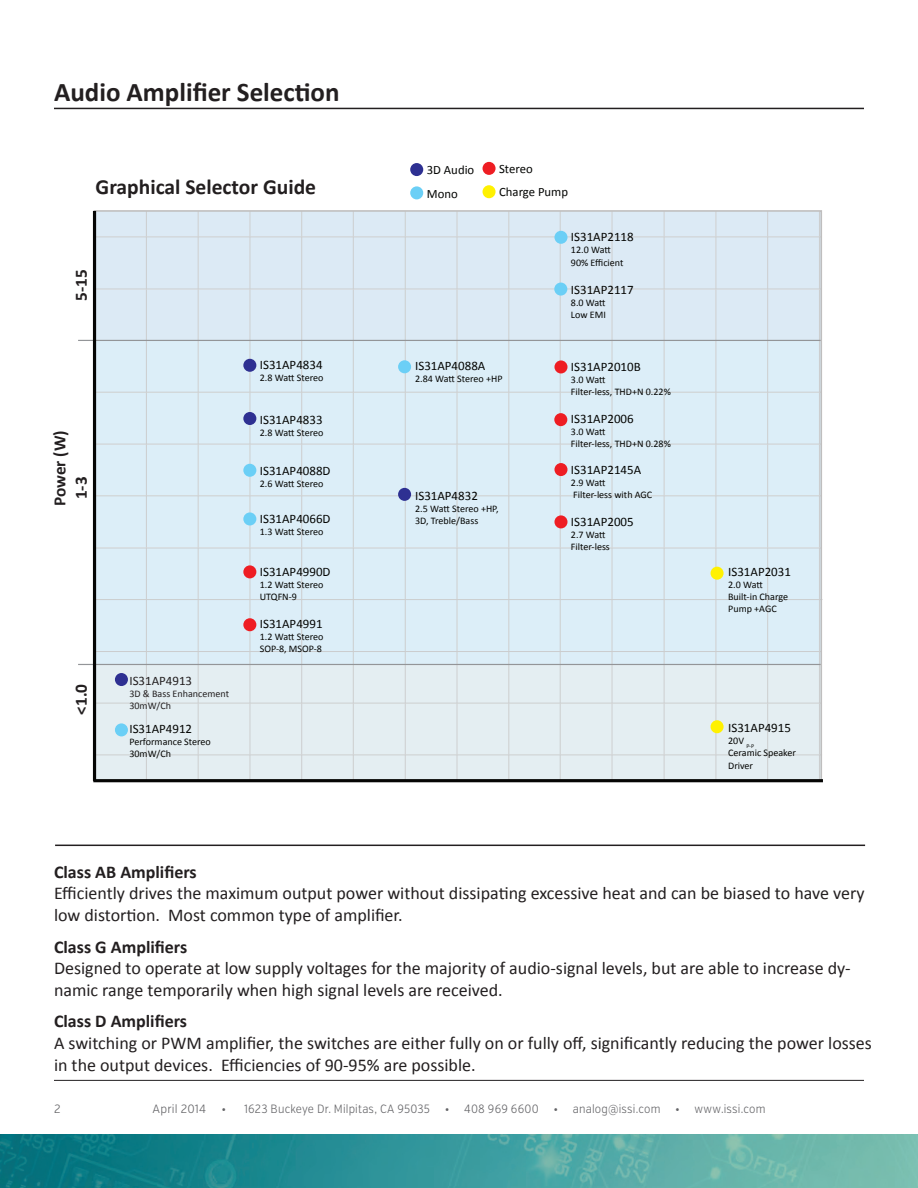
<style>
.page{position:relative;width:918px;height:1188px;background:#fff}
.page>*{position:absolute;margin:0;border:0;box-sizing:border-box;transform-origin:0 0}
.t1{font:700 27px "Calibri";color:#231f20}
.t2{font:700 21.6px "Calibri";color:#231f20}
.t3{font:18px/21.6px "Calibri";color:#231f20}
.t4{font:700 18px "Calibri";color:#231f20}
.t5{font:700 17.25px "Calibri";color:#231f20}
.t6{font:12.9px "Calibri";color:#040503}
.t7{font:12.9px "Calibri";color:#231f20}
.t8{font:12.75px/23.1px "Calibri";color:#040503}
.t9{font:300 12px "Verb Cond";letter-spacing:.015em;color:#636366;scale:.95 1}
.t10{font:300 12px "Verb Cond";letter-spacing:.015em;color:#636366}
.t11{font:10.05px/12.1px "Calibri";color:#040503}
.t12{font:10.05px/12.1px "Calibri";color:#231f20}
</style>
<div class="page">
<img style="left:0;top:1134px;width:918px;height:54px">
<hr style="left:54px;top:108px;width:810px;height:1px;background:#231f20">
<hr style="left:54px;top:1080px;width:810px;height:1px;background:#231f20">
<div style="left:95px;top:211px;width:727px;height:129px;background:#dceaf5"></div>
<div style="left:95px;top:665px;width:727px;height:115px;background:#e4eef2"></div>
<div style="left:95px;top:340px;width:727px;height:325px;background:#dceef8"></div>
<hr style="left:146px;top:211px;width:1px;height:569px;background:#cbcdce">
<hr style="left:250px;top:211px;width:1px;height:569px;background:#cbcdce">
<hr style="left:353px;top:211px;width:1px;height:569px;background:#cbcdce">
<hr style="left:457px;top:211px;width:1px;height:569px;background:#cbcdce">
<hr style="left:560px;top:211px;width:1px;height:569px;background:#cbcdce">
<hr style="left:664px;top:211px;width:1px;height:569px;background:#cbcdce">
<hr style="left:767px;top:211px;width:1px;height:569px;background:#cbcdce">
<hr style="left:198px;top:211px;width:1px;height:569px;background:#cbcdce">
<hr style="left:301px;top:211px;width:1px;height:569px;background:#cbcdce">
<hr style="left:405px;top:211px;width:1px;height:569px;background:#cbcdce">
<hr style="left:509px;top:211px;width:1px;height:569px;background:#cbcdce">
<hr style="left:612px;top:211px;width:1px;height:569px;background:#cbcdce">
<hr style="left:716px;top:211px;width:1px;height:569px;background:#cbcdce">
<hr style="left:94px;top:703px;width:728px;height:1px;background:#cbcdce">
<hr style="left:95px;top:599px;width:727px;height:1px;background:#cbcdce">
<hr style="left:94px;top:496px;width:728px;height:1px;background:#cbcdce">
<hr style="left:93px;top:444px;width:728px;height:1px;background:#cbcdce">
<hr style="left:94px;top:392px;width:728px;height:1px;background:#cbcdce">
<hr style="left:78px;top:340px;width:744px;height:1px;background:#939598">
<hr style="left:94px;top:289px;width:728px;height:1px;background:#cbcdce">
<hr style="left:94px;top:237px;width:728px;height:1px;background:#cbcdce">
<hr style="left:94px;top:755px;width:728px;height:1px;background:#cbcdce">
<hr style="left:94px;top:651px;width:728px;height:1px;background:#cbcdce">
<hr style="left:78px;top:664px;width:744px;height:1px;background:#939598">
<hr style="left:94px;top:548px;width:728px;height:1px;background:#cbcdce">
<hr style="left:93px;top:211px;width:3px;height:570px;background:#050504">
<hr style="left:93px;top:779px;width:730px;height:3px;background:#050504">
<div style="left:243px;top:359px;width:13px;height:13px;background:#2e3092;border-radius:50%"></div>
<div style="left:243px;top:412px;width:13px;height:13px;background:#2e3092;border-radius:50%"></div>
<div style="left:243px;top:464px;width:13px;height:13px;background:#6bcff6;border-radius:50%"></div>
<div style="left:243px;top:512px;width:13px;height:13px;background:#6bcff6;border-radius:50%"></div>
<div style="left:243px;top:618px;width:13px;height:13px;background:#ee1d23;border-radius:50%"></div>
<div style="left:243px;top:565px;width:13px;height:13px;background:#ee1d23;border-radius:50%"></div>
<div style="left:554px;top:231px;width:13px;height:13px;background:#6bcff6;border-radius:50%"></div>
<div style="left:410px;top:163px;width:13px;height:13px;background:#2e3092;border-radius:50%"></div>
<div style="left:410px;top:186px;width:13px;height:13px;background:#6bcff6;border-radius:50%"></div>
<div style="left:483px;top:162px;width:13px;height:13px;background:#ee1d23;border-radius:50%"></div>
<div style="left:483px;top:185px;width:13px;height:13px;background:#fff101;border-radius:50%"></div>
<div style="left:554px;top:283px;width:13px;height:13px;background:#6bcff6;border-radius:50%"></div>
<div style="left:554px;top:463px;width:13px;height:13px;background:#ee1d23;border-radius:50%"></div>
<div style="left:554px;top:360px;width:13px;height:13px;background:#ee1d23;border-radius:50%"></div>
<div style="left:554px;top:413px;width:13px;height:13px;background:#ee1d23;border-radius:50%"></div>
<div style="left:554px;top:515px;width:13px;height:13px;background:#ee1d23;border-radius:50%"></div>
<div style="left:115px;top:673px;width:13px;height:13px;background:#2e3092;border-radius:50%"></div>
<div style="left:115px;top:723px;width:13px;height:13px;background:#6bcff6;border-radius:50%"></div>
<div style="left:398px;top:488px;width:13px;height:13px;background:#2e3092;border-radius:50%"></div>
<div style="left:398px;top:360px;width:13px;height:13px;background:#6bcff6;border-radius:50%"></div>
<div style="left:711px;top:720px;width:13px;height:13px;background:#fff101;border-radius:50%"></div>
<div style="left:711px;top:567px;width:13px;height:13px;background:#fff101;border-radius:50%"></div>
<hr style="left:55px;top:845px;width:810px;height:1px;background:#231f20">
<h1 class="t1" style="left:54px;top:75px;width:287px">Audio Amplifier Selection</h1>
<p class="t2" style="left:96px;top:173px;width:222px">Graphical Selector Guide</p>
<p class="t5" style="left:70px;top:301px;width:33px;rotate:-90deg">5-15</p>
<p class="t5" style="left:49px;top:506px;width:77px;rotate:-90deg">Power (W)</p>
<p class="t5" style="left:70px;top:499px;width:24px;rotate:-90deg">1-3</p>
<p class="t5" style="left:70px;top:715px;width:32px;rotate:-90deg">&lt;1.0</p>
<p class="t7" style="left:129px;top:673px;width:64px">IS31AP4913</p>
<p class="t12" style="left:129px;top:688px;width:101px">3D &amp; Bass Enhancement<br>30mW/Ch</p>
<p class="t6" style="left:129px;top:721px;width:64px">IS31AP4912</p>
<p class="t11" style="left:129px;top:736px;width:83px">Performance Stereo<br>30mW/Ch</p>
<p class="t6" style="left:260px;top:357px;width:64px">IS31AP4834</p>
<p class="t11" style="left:260px;top:372px;width:65px">2.8 Watt Stereo</p>
<p class="t6" style="left:260px;top:411px;width:64px">IS31AP4833</p>
<p class="t11" style="left:260px;top:426px;width:65px">2.8 Watt Stereo</p>
<p class="t6" style="left:260px;top:462px;width:72px">IS31AP4088D</p>
<p class="t11" style="left:260px;top:478px;width:65px">2.6 Watt Stereo</p>
<p class="t6" style="left:260px;top:510px;width:72px">IS31AP4066D</p>
<p class="t11" style="left:260px;top:525px;width:65px">1.3 Watt Stereo</p>
<p class="t6" style="left:260px;top:563px;width:72px">IS31AP4990D</p>
<p class="t11" style="left:260px;top:578px;width:65px">1.2 Watt Stereo<br>UTQFN-9</p>
<p class="t6" style="left:260px;top:615px;width:64px">IS31AP4991</p>
<p class="t11" style="left:260px;top:631px;width:65px">1.2 Watt Stereo<br>SOP-8, MSOP-8</p>
<p class="t8" style="left:427px;top:159px;width:49px">3D Audio<br>Mono</p>
<p class="t8" style="left:499px;top:157px;width:70px">Stereo<br>Charge Pump</p>
<p class="t6" style="left:571px;top:229px;width:64px">IS31AP2118</p>
<p class="t11" style="left:571px;top:244px;width:54px">12.0 Watt<br>90% Efficient</p>
<p class="t6" style="left:415px;top:357px;width:72px">IS31AP4088A</p>
<p class="t11" style="left:415px;top:373px;width:89px">2.84 Watt Stereo +HP</p>
<p class="t6" style="left:415px;top:487px;width:64px">IS31AP4832</p>
<p class="t11" style="left:415px;top:503px;width:85px">2.5 Watt Stereo +HP,<br>3D, Treble/Bass</p>
<p class="t6" style="left:571px;top:282px;width:64px">IS31AP2117</p>
<p class="t11" style="left:571px;top:297px;width:37px">8.0 Watt<br>Low EMI</p>
<p class="t6" style="left:571px;top:358px;width:71px">IS31AP2010B</p>
<p class="t11" style="left:571px;top:373px;width:101px">3.0 Watt<br>Filter-less, THD+N 0.22%</p>
<p class="t6" style="left:571px;top:410px;width:64px">IS31AP2006</p>
<p class="t11" style="left:571px;top:425px;width:101px">3.0 Watt<br>Filter-less, THD+N 0.28%</p>
<p class="t6" style="left:571px;top:462px;width:72px">IS31AP2145A</p>
<p class="t11" style="left:571px;top:477px;width:83px">2.9 Watt<br>Filter-less with AGC</p>
<p class="t6" style="left:571px;top:513px;width:64px">IS31AP2005</p>
<p class="t11" style="left:571px;top:528px;width:40px">2.7 Watt<br>Filter-less</p>
<p class="t6" style="left:728px;top:564px;width:64px">IS31AP2031</p>
<p class="t11" style="left:728px;top:579px;width:61px">2.0 Watt<br>Built-in Charge<br>Pump +AGC</p>
<p class="t6" style="left:728px;top:720px;width:64px">IS31AP4915</p>
<p class="t11" style="left:728px;top:735px;width:69px">20V <sub>P-P<br></sub>Ceramic Speaker<br>Driver</p>
<p class="t4" style="left:54px;top:860px;width:144px">Class AB Amplifiers</p>
<p class="t3" style="left:54px;top:883px;width:812px">Efficiently drives the maximum output power without dissipating excessive heat and can be biased to have very low distortion. Most common type of amplifier.</p>
<p class="t4" style="left:54px;top:935px;width:135px">Class G Amplifiers</p>
<p class="t3" style="left:54px;top:958px;width:798px">Designed to operate at low supply voltages for the majority of audio-signal levels, but are able to increase dy&shy;namic range temporarily when high signal levels are received.</p>
<p class="t4" style="left:54px;top:1010px;width:135px">Class D Amplifiers</p>
<p class="t3" style="left:54px;top:1032px;width:819px">A switching or PWM amplifier, the switches are either fully on or fully off, significantly reducing the power losses in the output devices. Efficiencies of 90-95% are possible.</p>
<p class="t10" style="left:54px;top:1102px;width:8px">2</p>
<p class="t10" style="left:153px;top:1102px;width:55px">April 2014</p>
<p class="t9" style="left:222px;top:1102px;width:574px">• 1623 Buckeye Dr. Milpitas, CA 95035 • 408 969 6600 • analog@issi.com • www.issi.com</p>
</div>
